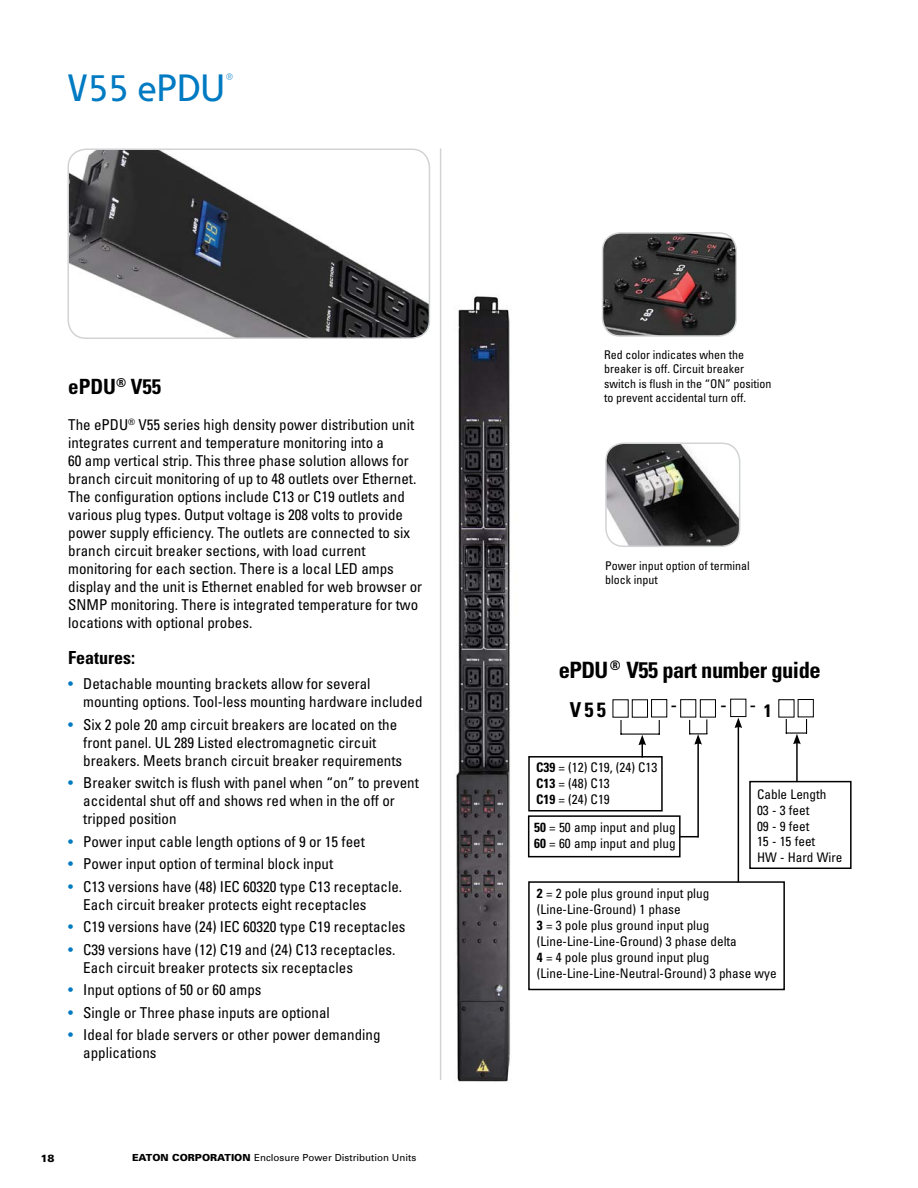
<style>
.page{position:relative;width:918px;height:1188px;background:#fff}
.page>*{position:absolute;margin:0;border:0;box-sizing:border-box;transform-origin:0 0}
.t1{font:500 37.5px "Eaton";color:#007ac2}
.t2{font:700 condensed 22.5px "Univers";letter-spacing:-.025em;color:#000}
.t3{font:700 condensed 21px "Univers";color:#000}
.t4{font:700 condensed 20.55px "Univers";color:#000}
.t5{font:condensed 20.55px "Univers";color:#000}
.t6{font:700 condensed 18px "Univers";color:#000}
.t7{font:condensed 15px/18px "Univers";color:#000}
.t8{font:condensed 13.2px/15.9px "Univers";color:#000}
.t9{font:condensed 12px/14.4px "Univers";color:#000}
.t10{font:900 10.5px "Univers";color:#000}
.t11{font:9.75px "Univers";color:#000}
.s1{color:#007ac2}
.s2{font-weight:900}
.s3{font-weight:700}
</style>
<div class="page">
<hr style="left:440px;top:148px;width:1px;height:932px;background:#d1d3d4">
<img style="left:68px;top:149px;width:361px;height:189px;border-radius:18px">
<div style="left:67px;top:148px;width:363px;height:191px;border:2px solid #d1d3d4;border-radius:18px"></div>
<img style="left:456px;top:296px;width:55px;height:786px">
<img style="left:603px;top:233px;width:133px;height:103px;border-radius:18px">
<div style="left:602px;top:232px;width:135px;height:105px;border:2px solid #d1d3d4;border-radius:18px"></div>
<hr style="left:796px;top:742px;width:2px;height:40px;background:#000">
<svg style="left:778px;top:699px;width:36px;height:45px"></svg>
<div style="left:749px;top:781px;width:103px;height:88px;border:2px solid #000"></div>
<hr style="left:738px;top:726px;width:1px;height:156px;background:#000">
<svg style="left:527px;top:698px;width:220px;height:160px"></svg>
<div style="left:528px;top:881px;width:257px;height:109px;border:2px solid #000"></div>
<img style="left:606px;top:443px;width:134px;height:103px;border-radius:18px">
<div style="left:605px;top:442px;width:135px;height:105px;border:2px solid #d1d3d4;border-radius:18px"></div>
<h1 class="t1" style="left:68px;top:75px;width:168px">V55 ePDU<sup>®</sup></h1>
<h3 class="t3" style="left:68px;top:379px;width:94px">ePDU<sup>®</sup> V55</h3>
<p class="t7" style="left:68px;top:417px;width:356px">The ePDU<sup>®</sup> V55 series high density power distribution unit integrates current and temperature monitoring into a<br>60 amp vertical strip. This three phase solution allows for branch circuit monitoring of up to 48 outlets over Ethernet.<br>The configuration options include C13 or C19 outlets and various plug types. Output voltage is 208 volts to provide power supply efficiency. The outlets are connected to six branch circuit breaker sections, with load current monitoring for each section. There is a local LED amps display and the unit is Ethernet enabled for web browser or SNMP monitoring. There is integrated temperature for two locations with optional probes.</p>
<p class="t6" style="left:68px;top:651px;width:68px">Features:</p>
<p class="t7" style="left:83px;top:676px;width:341px;text-indent:-15px"><span class="s1">•</span> Detachable mounting brackets allow for several mounting options. Tool-less mounting hardware included</p>
<p class="t7" style="left:83px;top:717px;width:321px;text-indent:-15px"><span class="s1">•</span> Six 2 pole 20 amp circuit breakers are located on the front panel. UL 289 Listed electromagnetic circuit breakers. Meets branch circuit breaker requirements</p>
<p class="t7" style="left:83px;top:775px;width:337px;text-indent:-15px"><span class="s1">•</span> Breaker switch is flush with panel when “on” to prevent accidental shut off and shows red when in the off or tripped position</p>
<p class="t7" style="left:68px;top:834px;width:298px"><span class="s1">•</span> Power input cable length options of 9 or 15 feet</p>
<p class="t7" style="left:68px;top:856px;width:266px"><span class="s1">•</span> Power input option of terminal block input</p>
<p class="t7" style="left:83px;top:879px;width:321px;text-indent:-15px"><span class="s1">•</span> C13 versions have (48) IEC 60320 type C13 receptacle.<br>Each circuit breaker protects eight receptacles</p>
<p class="t7" style="left:68px;top:919px;width:339px"><span class="s1">•</span> C19 versions have (24) IEC 60320 type C19 receptacles</p>
<p class="t7" style="left:83px;top:942px;width:314px;text-indent:-15px"><span class="s1">•</span> C39 versions have (12) C19 and (24) C13 receptacles.<br>Each circuit breaker protects six receptacles</p>
<p class="t7" style="left:68px;top:982px;width:195px"><span class="s1">•</span> Input options of 50 or 60 amps</p>
<p class="t7" style="left:68px;top:1005px;width:263px"><span class="s1">•</span> Single or Three phase inputs are optional</p>
<p class="t7" style="left:83px;top:1027px;width:299px;text-indent:-15px"><span class="s1">•</span> Ideal for blade servers or other power demanding applications</p>
<p class="t10" style="left:40px;top:1154px;width:16px">18</p>
<p class="t11" style="left:132px;top:1154px;width:286px"><span class="s2">EATON CORPORATION</span> Enclosure Power Distribution Units</p>
<p class="t9" style="left:604px;top:349px;width:169px">Red color indicates when the breaker is off. Circuit breaker switch is flush in the “ON” position to prevent accidental turn off.</p>
<p class="t9" style="left:605px;top:559px;width:146px">Power input option of terminal block input</p>
<h2 class="t2" style="left:559px;top:662px;width:263px">ePDU<sup>®</sup> V55 part number guide</h2>
<h3 class="t4" style="left:570px;top:702px;width:37px">V55</h3>
<h3 class="t5" style="left:671px;top:697px;width:8px">-</h3>
<h3 class="t5" style="left:720px;top:697px;width:38px">- -</h3>
<p class="t6" style="left:764px;top:704px;width:9px">1</p>
<p class="t8" style="left:536px;top:761px;width:123px"><span class="s3">C39</span> = (12) C19, (24) C13<br><span class="s3">C13</span> = (48) C13<br><span class="s3">C19</span> = (24) C19</p>
<p class="t8" style="left:757px;top:788px;width:87px">Cable Length<br>03 - 3 feet<br>09 - 9 feet<br>15 - 15 feet<br>HW - Hard Wire</p>
<p class="t8" style="left:534px;top:820px;width:143px"><span class="s3">50</span> = 50 amp input and plug<br><span class="s3">60</span> = 60 amp input and plug</p>
<p class="t8" style="left:537px;top:887px;width:241px"><span class="s3">2</span> = 2 pole plus ground input plug (Line-Line-Ground) 1 phase<br><span class="s3">3</span> = 3 pole plus ground input plug (Line-Line-Line-Ground) 3 phase delta<br><span class="s3">4</span> = 4 pole plus ground input plug (Line-Line-Line-Neutral-Ground) 3 phase wye</p>
</div>
